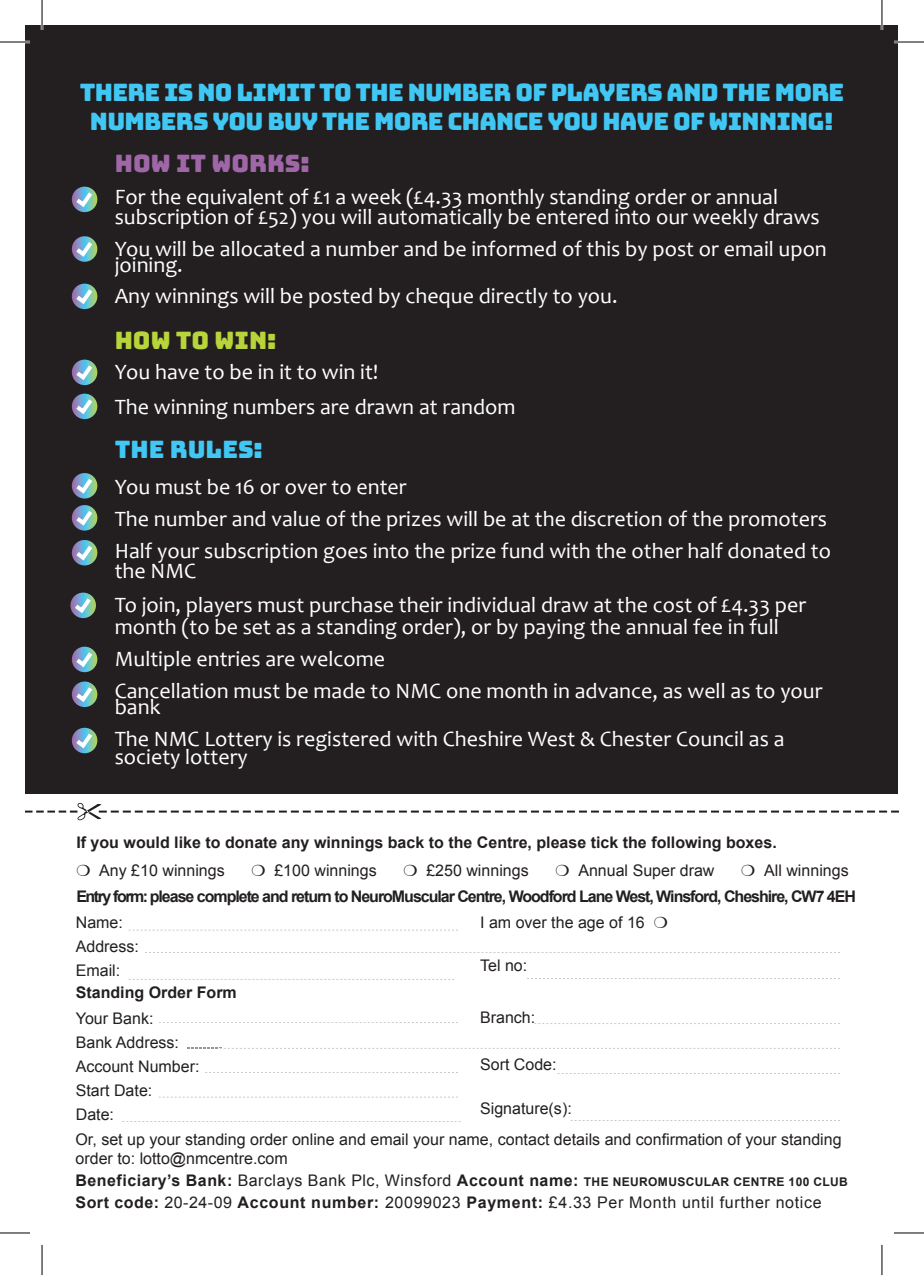
<style>
.page{position:relative;width:924px;height:1275px;background:#fff}
.page>*{position:absolute;margin:0;border:0;box-sizing:border-box;transform-origin:0 0}
.t1{font:24px/28.8px "Bungee";letter-spacing:-.03em;color:#40c7f4;text-align:center}
.t2{font:24px "Bungee";color:#9f67a7}
.t3{font:24px "Bungee";color:#b7d43a}
.t4{font:24px "Bungee";color:#40c7f4}
.t5{font:22px/32px "Candara";color:#fff}
.t6{font:16px/24px "Arial";color:#231f20}
.t7{font:16px/22px "Arial";letter-spacing:.04em;color:#231f20}
.t8{font:700 16px "Arial";letter-spacing:-.065em;color:#231f20}
.t9{font:700 16px "Arial";color:#231f20}
.s1{font-weight:700}
.s2{font-weight:700;font-size:12px}
</style>
<div class="page">
<div style="left:25px;top:25px;width:872px;height:768px;background:#231f20"></div>
<svg style="left:25px;top:803px;width:873px;height:17px"></svg>
<svg style="left:72px;top:393px;width:25px;height:26px"></svg>
<svg style="left:72px;top:395px;width:24px;height:22px"></svg>
<svg style="left:72px;top:505px;width:25px;height:25px"></svg>
<svg style="left:72px;top:506px;width:24px;height:22px"></svg>
<svg style="left:70px;top:592px;width:26px;height:26px"></svg>
<svg style="left:70px;top:594px;width:25px;height:22px"></svg>
<svg style="left:72px;top:646px;width:25px;height:26px"></svg>
<svg style="left:72px;top:648px;width:24px;height:22px"></svg>
<svg style="left:72px;top:681px;width:25px;height:26px"></svg>
<svg style="left:72px;top:683px;width:24px;height:22px"></svg>
<svg style="left:72px;top:473px;width:25px;height:25px"></svg>
<svg style="left:72px;top:474px;width:24px;height:22px"></svg>
<svg style="left:72px;top:540px;width:25px;height:25px"></svg>
<svg style="left:72px;top:541px;width:24px;height:22px"></svg>
<svg style="left:72px;top:359px;width:25px;height:26px"></svg>
<svg style="left:72px;top:361px;width:24px;height:22px"></svg>
<svg style="left:72px;top:187px;width:25px;height:25px"></svg>
<svg style="left:72px;top:188px;width:24px;height:22px"></svg>
<svg style="left:72px;top:236px;width:25px;height:26px"></svg>
<svg style="left:72px;top:237px;width:24px;height:23px"></svg>
<svg style="left:72px;top:284px;width:25px;height:25px"></svg>
<svg style="left:72px;top:285px;width:24px;height:22px"></svg>
<svg style="left:72px;top:728px;width:25px;height:25px"></svg>
<svg style="left:72px;top:729px;width:24px;height:22px"></svg>
<svg style="left:145px;top:952px;width:694px;height:1px"></svg>
<svg style="left:129px;top:929px;width:329px;height:1px"></svg>
<svg style="left:128px;top:979px;width:326px;height:1px"></svg>
<svg style="left:527px;top:978px;width:312px;height:1px"></svg>
<svg style="left:159px;top:1022px;width:299px;height:1px"></svg>
<svg style="left:534px;top:1023px;width:305px;height:1px"></svg>
<svg style="left:187px;top:1048px;width:652px;height:1px"></svg>
<svg style="left:205px;top:1072px;width:253px;height:1px"></svg>
<svg style="left:557px;top:1073px;width:282px;height:1px"></svg>
<svg style="left:159px;top:1096px;width:299px;height:1px"></svg>
<svg style="left:122px;top:1121px;width:338px;height:1px"></svg>
<svg style="left:570px;top:1120px;width:269px;height:1px"></svg>
<hr style="left:0;top:41px;width:30px;height:2px;background:#fff">
<hr style="left:893px;top:41px;width:30px;height:2px;background:#fff">
<hr style="left:41px;top:0;width:2px;height:30px;background:#fff">
<hr style="left:880px;top:0;width:2px;height:30px;background:#fff">
<hr style="left:0;top:42px;width:30px;height:1px;background:#000">
<hr style="left:893px;top:42px;width:30px;height:1px;background:#000">
<hr style="left:0;top:1232px;width:30px;height:1px;background:#000">
<hr style="left:893px;top:1232px;width:30px;height:1px;background:#000">
<hr style="left:42px;top:0;width:1px;height:30px;background:#000">
<hr style="left:42px;top:1245px;width:1px;height:30px;background:#000">
<hr style="left:881px;top:0;width:1px;height:30px;background:#000">
<hr style="left:881px;top:1245px;width:1px;height:30px;background:#000">
<p class="t1" style="left:80px;top:78px;width:765px">THERE IS NO LIMIT TO THE NUMBER OF PLAYERS AND THE MORE<br>NUMBERS YOU BUY THE MORE CHANCE YOU HAVE OF WINNING!</p>
<p class="t2" style="left:115px;top:150px;width:196px">HOW IT WORKS:</p>
<p class="t5" style="left:115px;top:186px;width:706px;line-height:20px">For the equivalent of £1 a week (£4.33 monthly standing order or annual subscription of £52) you will automatically be entered into our weekly draws</p>
<p class="t5" style="left:115px;top:240px;width:713px;line-height:16px">You will be allocated a number and be informed of this by post or email upon joining.</p>
<p class="t5" style="left:115px;top:280px;width:504px">Any winnings will be posted by cheque directly to you.</p>
<p class="t3" style="left:115px;top:327px;width:163px">HOW TO WIN:</p>
<p class="t5" style="left:115px;top:355px;width:402px;line-height:34.4px">You have to be in it to win it!<br>The winning numbers are drawn at random</p>
<p class="t4" style="left:115px;top:435px;width:149px">THE RULES:</p>
<p class="t5" style="left:115px;top:470px;width:717px">You must be 16 or over to enter<br>The number and value of the prizes will be at the discretion of the promoters<br>Half your subscription goes into the prize fund with the other half donated to</p>
<p class="t5" style="left:115px;top:553px;width:692px;line-height:34px">the NMC<br>To join, players must purchase their individual draw at the cost of £4.33 per</p>
<p class="t5" style="left:115px;top:610px;width:709px">month (to be set as a standing order), or by paying the annual fee in full<br>Multiple entries are welcome<br>Cancellation must be made to NMC one month in advance, as well as to your</p>
<p class="t5" style="left:115px;top:690px;width:671px">bank<br>The NMC Lottery is registered with Cheshire West &amp; Chester Council as a</p>
<p class="t5" style="left:115px;top:740px;width:134px">society lottery</p>
<p class="t9" style="left:76px;top:832px;width:701px">If you would like to donate any winnings back to the Centre, please tick the following boxes.</p>
<p class="t6" style="left:99px;top:859px;width:127px">Any £10 winnings</p>
<p class="t6" style="left:274px;top:859px;width:104px">£100 winnings</p>
<p class="t6" style="left:426px;top:859px;width:104px">£250 winnings</p>
<p class="t6" style="left:578px;top:859px;width:138px">Annual Super draw</p>
<p class="t6" style="left:763px;top:859px;width:86px">All winnings</p>
<p class="t8" style="left:76px;top:886px;width:780px">Entry form: please complete and return to NeuroMuscular Centre, Woodford Lane West, Winsford, Cheshire, CW7 4EH</p>
<p class="t6" style="left:76px;top:910px;width:65px">Name:<br>Address:<br>Email:</p>
<p class="t9" style="left:76px;top:981px;width:162px">Standing Order Form</p>
<p class="t6" style="left:76px;top:1006px;width:105px">Your Bank:<br>Bank Address:</p>
<p class="t6" style="left:76px;top:1054px;width:125px">Account Number:<br>Start Date:<br>Date:</p>
<p class="t6" style="left:480px;top:910px;width:166px">I am over the age of 16</p>
<p class="t6" style="left:480px;top:954px;width:49px">Tel no:</p>
<p class="t6" style="left:480px;top:1005px;width:57px">Branch:</p>
<p class="t6" style="left:480px;top:1052px;width:78px">Sort Code:</p>
<p class="t6" style="left:480px;top:1096px;width:93px">Signature(s):</p>
<p class="t6" style="left:75px;top:1130px;width:767px;line-height:19.2px">Or, set up your standing order online and email your name, contact details and confirmation of your standing order to: lotto@nmcentre.com</p>
<p class="t7" style="left:75px;top:1169px;width:773px"><span class="s1">Beneficiary’s Bank:</span> Barclays Bank Plc, Winsford <span class="s1">Account name:</span> <span class="s2">THE NEUROMUSCULAR CENTRE 100 CLUB<br></span><span class="s1">Sort code:</span> 20-24-09 <span class="s1">Account number:</span> 20099023 <span class="s1">Payment:</span> £4.33 Per Month until further notice</p>
</div>
